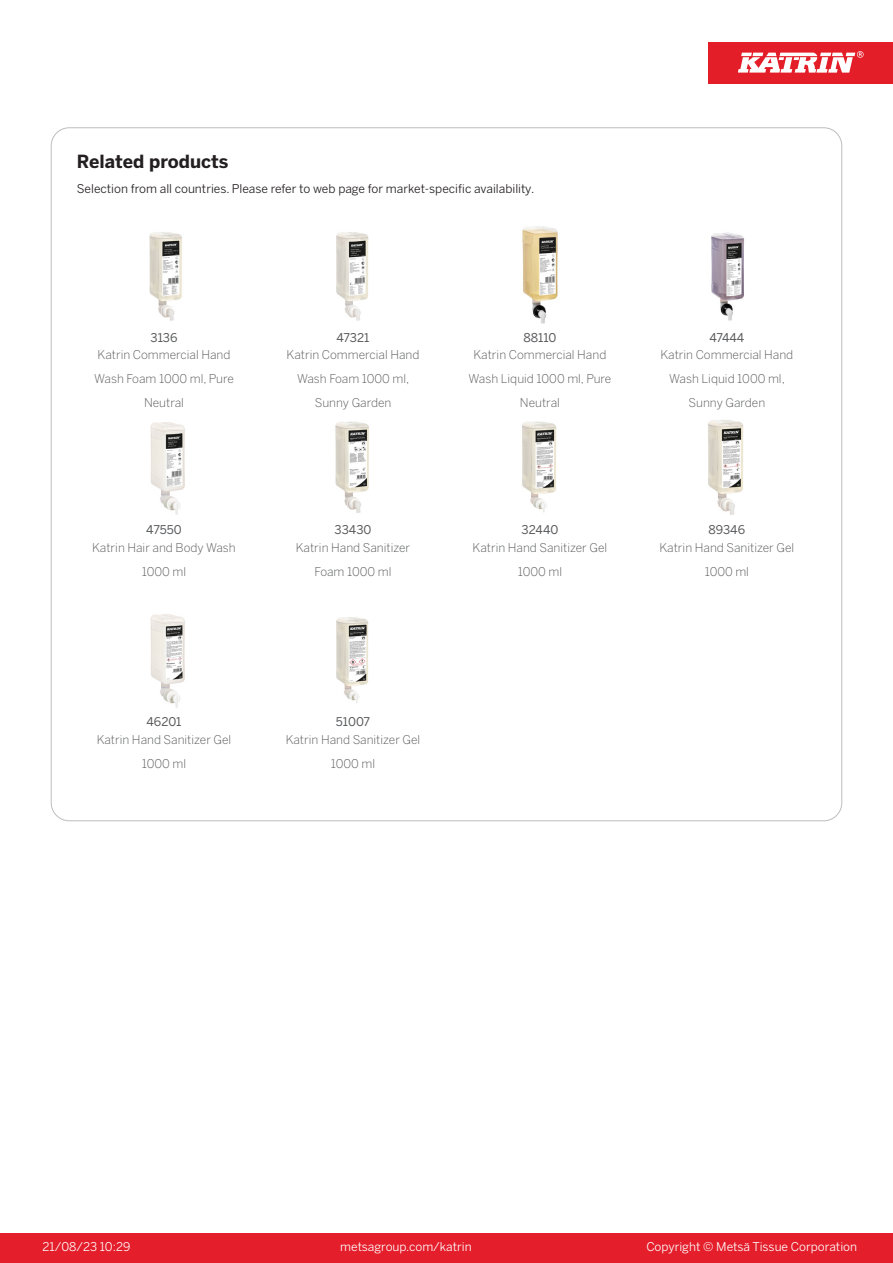
<style>
.page{position:relative;width:893px;height:1263px;background:#fff}
.page>*{position:absolute;margin:0;border:0;box-sizing:border-box;transform-origin:0 0}
.T_TableHeader{font:700 18px "Benton Sans";color:#231f20}
.T_RelatedName{font:300 12px/24px "Benton Sans";color:#57585a;text-align:center}
.T_TableBody{font:12px "Benton Sans";color:#231f20}
.t1{font:12px "Benton Sans";color:#fff}
.T_RelatedCode{font:12px "Benton Sans";color:#57585a}
</style>
<div class="page">
<div style="left:0;top:1233px;width:893px;height:30px;background:#e41e2b"></div>
<div style="left:708px;top:43px;width:185px;height:41px;background:#e31e28"></div>
<svg style="left:738px;top:51px;width:126px;height:22px"></svg>
<img style="left:149px;top:232px;width:33px;height:89px">
<img style="left:336px;top:232px;width:33px;height:89px">
<img style="left:522px;top:226px;width:36px;height:98px">
<img style="left:711px;top:232px;width:33px;height:89px">
<img style="left:150px;top:422px;width:35px;height:93px">
<img style="left:335px;top:421px;width:34px;height:92px">
<img style="left:522px;top:421px;width:35px;height:91px">
<img style="left:708px;top:420px;width:36px;height:95px">
<img style="left:150px;top:614px;width:35px;height:94px">
<img style="left:336px;top:617px;width:33px;height:86px">
<p class="T_TableHeader" style="left:77px;top:150px;width:153px">Related products</p>
<p class="T_TableBody" style="left:77px;top:181px;width:459px">Selection from all countries. Please refer to web page for market-specific availability.</p>
<p class="T_RelatedCode" style="left:151px;top:330px;width:28px">3136</p>
<p class="T_RelatedCode" style="left:337px;top:330px;width:34px">47321</p>
<p class="T_RelatedCode" style="left:523px;top:330px;width:35px">88110</p>
<p class="T_RelatedCode" style="left:709px;top:330px;width:36px">47444</p>
<p class="T_RelatedName" style="left:94px;top:343px;width:141px">Katrin Commercial Hand<br>Wash Foam 1000 ml, Pure<br>Neutral</p>
<p class="T_RelatedName" style="left:287px;top:343px;width:134px">Katrin Commercial Hand<br>Wash Foam 1000 ml,<br>Sunny Garden</p>
<p class="T_RelatedName" style="left:468px;top:343px;width:144px">Katrin Commercial Hand<br>Wash Liquid 1000 ml, Pure<br>Neutral</p>
<p class="T_RelatedName" style="left:660px;top:343px;width:134px">Katrin Commercial Hand<br>Wash Liquid 1000 ml,<br>Sunny Garden</p>
<p class="T_RelatedCode" style="left:146px;top:522px;width:37px">47550</p>
<p class="T_RelatedCode" style="left:335px;top:522px;width:38px">33430</p>
<p class="T_RelatedCode" style="left:521px;top:522px;width:38px">32440</p>
<p class="T_RelatedCode" style="left:709px;top:522px;width:38px">89346</p>
<p class="T_RelatedName" style="left:92px;top:535px;width:145px">Katrin Hair and Body Wash<br>1000 ml</p>
<p class="T_RelatedName" style="left:296px;top:535px;width:116px">Katrin Hand Sanitizer<br>Foam 1000 ml</p>
<p class="T_RelatedName" style="left:473px;top:535px;width:136px">Katrin Hand Sanitizer Gel<br>1000 ml</p>
<p class="T_RelatedName" style="left:659px;top:535px;width:136px">Katrin Hand Sanitizer Gel<br>1000 ml</p>
<p class="T_RelatedCode" style="left:146px;top:714px;width:37px">46201</p>
<p class="T_RelatedCode" style="left:336px;top:714px;width:36px">51007</p>
<p class="T_RelatedName" style="left:97px;top:728px;width:136px">Katrin Hand Sanitizer Gel<br>1000 ml</p>
<p class="T_RelatedName" style="left:286px;top:728px;width:136px">Katrin Hand Sanitizer Gel<br>1000 ml</p>
<p class="t1" style="left:43px;top:1239px;width:89px">21/08/23 10:29</p>
<p class="t1" style="left:340px;top:1239px;width:133px">metsagroup.com/katrin</p>
<p class="t1" style="left:646px;top:1239px;width:212px">Copyright © Metsä Tissue Corporation</p>
</div>
